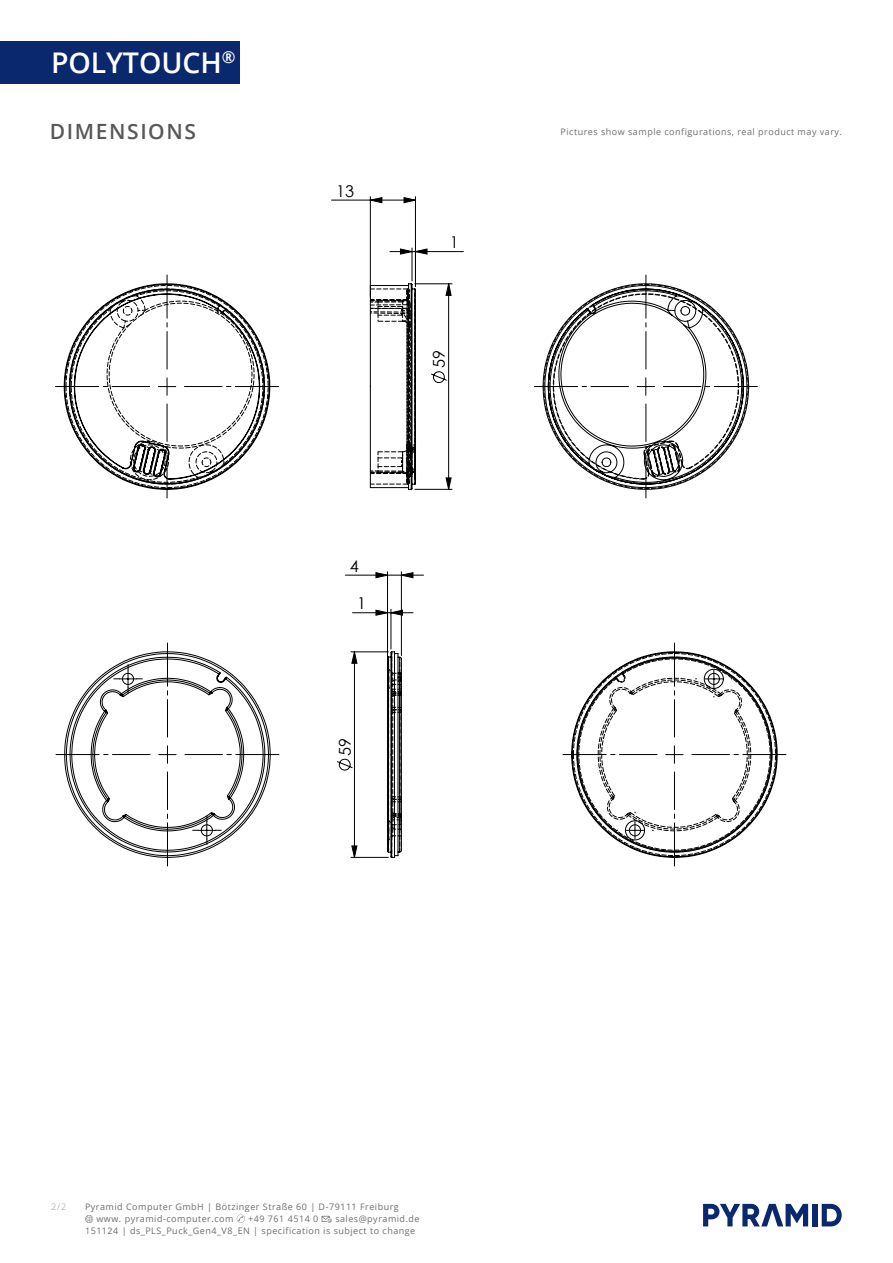
<style>
.page{position:relative;width:893px;height:1263px;background:#fff}
.page>*{position:absolute;margin:0;border:0;box-sizing:border-box;transform-origin:0 0}
.t1{font:600 28.5px "Open Sans";letter-spacing:-.005em;color:#fff}
.t2{font:600 21px "Open Sans";letter-spacing:.075em;color:#57585a}
.t3{font:16.2px "Century Gothic";color:#000}
.t4{font:9px/12px "Open Sans";letter-spacing:.055em;color:#6c6d70}
.t5{font:300 9px "Open Sans";color:#939598}
</style>
<div class="page">
<svg style="left:703px;top:1204px;width:105px;height:22px"></svg>
<div style="left:812px;top:1204px;width:5px;height:22px;background:#09286d"></div>
<svg style="left:822px;top:1204px;width:20px;height:22px"></svg>
<div style="left:0;top:42px;width:240px;height:42px;background:#09286d"></div>
<svg style="left:85px;top:1215px;width:8px;height:8px"></svg>
<svg style="left:237px;top:1214px;width:8px;height:9px"></svg>
<svg style="left:322px;top:1216px;width:10px;height:7px"></svg>
<hr style="left:892px;top:542px;width:1px;height:369px;background:#000">
<hr style="left:26px;top:1262px;width:783px;height:1px;background:#000">
<hr style="left:26px;top:542px;width:783px;height:1px;background:#000">
<hr style="left:26px;top:542px;width:1px;height:369px;background:#000">
<hr style="left:401px;top:572px;width:1px;height:83px;background:#000">
<hr style="left:345px;top:575px;width:42px;height:1px;background:#000">
<hr style="left:387px;top:609px;width:1px;height:45px;background:#000">
<hr style="left:391px;top:609px;width:1px;height:40px;background:#000">
<hr style="left:352px;top:612px;width:35px;height:1px;background:#000">
<hr style="left:351px;top:651px;width:37px;height:1px;background:#000">
<hr style="left:351px;top:857px;width:37px;height:1px;background:#000">
<svg style="left:375px;top:572px;width:48px;height:44px"></svg>
<svg style="left:336px;top:651px;width:22px;height:207px"></svg>
<svg style="left:56px;top:643px;width:223px;height:223px"></svg>
<svg style="left:387px;top:651px;width:15px;height:207px"></svg>
<svg style="left:563px;top:643px;width:223px;height:223px"></svg>
<hr style="left:0;top:965px;width:805px;height:1px;background:#000">
<hr style="left:0;top:982px;width:805px;height:1px;background:#000">
<hr style="left:892px;top:155px;width:1px;height:369px;background:#000">
<hr style="left:0;top:981px;width:805px;height:1px;background:#000">
<hr style="left:0;top:155px;width:805px;height:1px;background:#000">
<hr style="left:0;top:155px;width:1px;height:369px;background:#000">
<hr style="left:370px;top:197px;width:1px;height:100px;background:#000">
<hr style="left:331px;top:200px;width:39px;height:1px;background:#000">
<hr style="left:415px;top:248px;width:1px;height:38px;background:#000">
<hr style="left:412px;top:248px;width:1px;height:33px;background:#000">
<hr style="left:415px;top:251px;width:48px;height:1px;background:#000">
<hr style="left:415px;top:489px;width:37px;height:1px;background:#000">
<hr style="left:415px;top:283px;width:37px;height:1px;background:#000">
<svg style="left:370px;top:197px;width:58px;height:58px"></svg>
<svg style="left:430px;top:283px;width:22px;height:207px"></svg>
<svg style="left:56px;top:275px;width:223px;height:223px"></svg>
<svg style="left:369px;top:283px;width:47px;height:207px"></svg>
<svg style="left:534px;top:275px;width:223px;height:223px"></svg>
<h1 class="t1" style="left:51px;top:43px;width:186px">POLYTOUCH<sup>®</sup></h1>
<h2 class="t2" style="left:50px;top:117px;width:148px">DIMENSIONS</h2>
<p class="t4" style="left:561px;top:126px;width:283px">Pictures show sample configurations, real product may vary.</p>
<p class="t3" style="left:336px;top:179px;width:20px">13</p>
<p class="t3" style="left:450px;top:231px;width:11px">1</p>
<p class="t3" style="left:428px;top:368px;width:20px;rotate:-90deg">59</p>
<p class="t3" style="left:350px;top:554px;width:11px">4</p>
<p class="t3" style="left:357px;top:592px;width:11px">1</p>
<p class="t3" style="left:334px;top:756px;width:20px;rotate:-90deg">59</p>
<p class="t5" style="left:51px;top:1201px;width:17px">2/2</p>
<p class="t4" style="left:96px;top:1201px;width:304px;text-indent:-11px">Pyramid Computer GmbH | Bötzinger Straße 60 | D-79111 Freiburg www. pyramid-computer.com</p>
<p class="t4" style="left:85px;top:1213px;width:336px;text-indent:250px">sales@pyramid.de<br>151124 | ds_PLS_Puck_Gen4_V8_EN | specification is subject to change</p>
<p class="t4" style="left:248px;top:1213px;width:72px">+49 761 4514 0</p>
</div>
